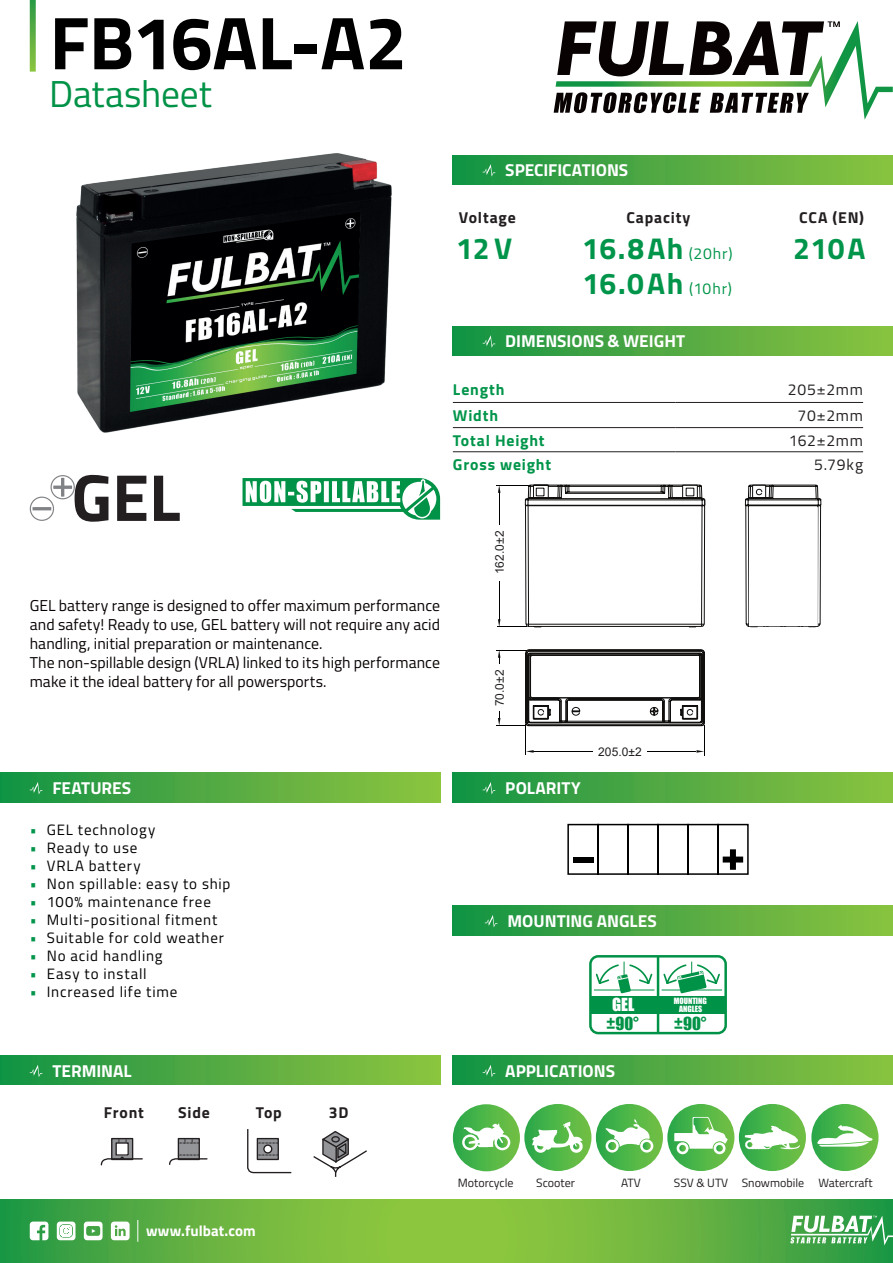
<style>
.page{position:relative;width:893px;height:1263px;background:#fff}
.page>*{position:absolute;margin:0;border:0;box-sizing:border-box;transform-origin:0 0}
.t1{font:700 75px "Titillium";letter-spacing:-.005em;color:#000001}
.t2{font:700 66.45px "Titillium";color:#231f20}
.t3{font:37.5px "Titillium";letter-spacing:-.005em;color:#009246}
.t4{font:700 30px "Titillium";letter-spacing:.05em;color:#00954a}
.t5{font:700 17.25px "Titillium";color:#fff}
.t6{font:16.5px "Impact";color:#009246}
.t7{font:16.5px "Impact";color:#fff}
.t8{font:15.75px/18.9px "Titillium";letter-spacing:.005em;color:#080302}
.t9{font:700 15.75px "Titillium";letter-spacing:.05em;color:#231f20}
.t10{font:700 15.75px "Titillium";letter-spacing:.055em;color:#00954a}
.t11{font:15.75px "Titillium";letter-spacing:.045em;color:#231f20}
.t12{font:15px "Titillium";letter-spacing:.055em;color:#000001}
.t13{font:700 15px "Titillium Web";letter-spacing:.005em;color:#fff}
.t14{font:12px "Titillium";color:#231f20}
.t15{font:12px "Arial";color:#231f20}
.t16{font:7.95px/7.4px "Impact";color:#fff;text-align:center}
.s1{font-weight:400;font-size:15.75px}
.s2{color:#00954a}
</style>
<div class="page">
<svg style="left:0;top:1199px;width:893px;height:64px;background:#68b441"></svg>
<svg style="left:30px;top:1221px;width:18px;height:19px"></svg>
<svg style="left:57px;top:1221px;width:18px;height:19px"></svg>
<svg style="left:84px;top:1221px;width:19px;height:19px"></svg>
<svg style="left:111px;top:1221px;width:19px;height:19px"></svg>
<svg style="left:137px;top:1220px;width:1px;height:22px"></svg>
<svg style="left:790px;top:1215px;width:103px;height:30px"></svg>
<svg style="left:30px;top:0;width:6px;height:72px"></svg>
<svg style="left:554px;top:21px;width:339px;height:99px"></svg>
<svg style="left:30px;top:475px;width:45px;height:46px"></svg>
<div style="left:453px;top:155px;width:440px;height:29px;background:linear-gradient(to right,#159345,#8dc240)"></div>
<svg style="left:483px;top:164px;width:12px;height:13px"></svg>
<hr style="left:453px;top:402px;width:222px;height:1px;background:#231f20">
<hr style="left:675px;top:402px;width:188px;height:1px;background:#231f20">
<hr style="left:453px;top:427px;width:222px;height:1px;background:#231f20">
<hr style="left:675px;top:427px;width:188px;height:1px;background:#231f20">
<hr style="left:453px;top:451px;width:222px;height:1px;background:#231f20">
<hr style="left:675px;top:451px;width:188px;height:1px;background:#231f20">
<div style="left:453px;top:326px;width:440px;height:29px;background:linear-gradient(to right,#159345,#8dc240)"></div>
<svg style="left:483px;top:335px;width:12px;height:13px"></svg>
<div style="left:453px;top:773px;width:440px;height:29px;background:linear-gradient(to right,#159345,#8dc240)"></div>
<svg style="left:483px;top:782px;width:12px;height:12px"></svg>
<div style="left:0;top:773px;width:440px;height:29px;background:linear-gradient(to right,#159345,#90c440)"></div>
<svg style="left:30px;top:782px;width:12px;height:12px"></svg>
<img style="left:77px;top:153px;width:315px;height:279px">
<svg style="left:243px;top:478px;width:197px;height:42px"></svg>
<svg style="left:567px;top:823px;width:182px;height:52px"></svg>
<div style="left:573px;top:856px;width:20px;height:6px;background:#000"></div>
<div style="left:453px;top:1056px;width:440px;height:29px;background:linear-gradient(to right,#159345,#8dc240)"></div>
<svg style="left:483px;top:1065px;width:12px;height:12px"></svg>
<div style="left:453px;top:906px;width:440px;height:29px;background:linear-gradient(to right,#159345,#8dc240)"></div>
<svg style="left:485px;top:915px;width:12px;height:12px"></svg>
<div style="left:0;top:1056px;width:440px;height:29px;background:linear-gradient(to right,#159345,#90c440)"></div>
<svg style="left:30px;top:1065px;width:12px;height:12px"></svg>
<div style="left:589px;top:955px;width:138px;height:79px;border:2px solid #009246;border-radius:8px"></div>
<div style="left:590px;top:996px;width:136px;height:17px;background:#009246"></div>
<hr style="left:657px;top:956px;width:2px;height:77px;background:#009246">
<svg style="left:594px;top:961px;width:60px;height:32px"></svg>
<hr style="left:692px;top:990px;width:30px;height:1px;background:#009246">
<svg style="left:662px;top:961px;width:59px;height:32px"></svg>
<svg style="left:453px;top:1104px;width:425px;height:67px"></svg>
<hr style="left:496px;top:725px;width:30px;height:1px;background:#000001">
<hr style="left:496px;top:650px;width:31px;height:1px;background:#000001">
<hr style="left:526px;top:725px;width:1px;height:30px;background:#000001">
<hr style="left:704px;top:725px;width:1px;height:30px;background:#000001">
<hr style="left:533px;top:751px;width:60px;height:1px;background:#000001">
<hr style="left:647px;top:751px;width:49px;height:1px;background:#000001">
<svg style="left:526px;top:750px;width:8px;height:3px"></svg>
<svg style="left:696px;top:750px;width:8px;height:3px"></svg>
<hr style="left:496px;top:485px;width:32px;height:1px;background:#000001">
<svg style="left:815px;top:485px;width:6px;height:142px"></svg>
<svg style="left:705px;top:485px;width:110px;height:143px"></svg>
<svg style="left:497px;top:485px;width:208px;height:241px"></svg>
<div style="left:749px;top:507px;width:69px;height:119px;background:#fff"></div>
<svg style="left:313px;top:1131px;width:54px;height:46px"></svg>
<div style="left:331px;top:1136px;width:9px;height:6px;border:1px solid #231f20;border-radius:50%"></div>
<div style="left:112px;top:1138px;width:21px;height:21px;background:#939598"></div>
<div style="left:111px;top:1138px;width:22px;height:22px;border:1px solid #231f20"></div>
<svg style="left:118px;top:1139px;width:9px;height:3px"></svg>
<div style="left:116px;top:1143px;width:12px;height:12px;background:#fff"></div>
<div style="left:115px;top:1142px;width:14px;height:14px;border:1px solid #231f20"></div>
<svg style="left:100px;top:1156px;width:43px;height:10px"></svg>
<div style="left:178px;top:1138px;width:21px;height:21px;background:#939598"></div>
<div style="left:178px;top:1138px;width:22px;height:22px;border:1px solid #231f20"></div>
<svg style="left:179px;top:1139px;width:20px;height:5px"></svg>
<svg style="left:169px;top:1154px;width:39px;height:11px"></svg>
<svg style="left:247px;top:1129px;width:45px;height:45px"></svg>
<h1 class="t1" style="left:50px;top:-14px;width:359px">FB16AL-A2</h1>
<h3 class="t3" style="left:49px;top:66px;width:164px">Datasheet</h3>
<p class="t5" style="left:505px;top:157px;width:125px">SPECIFICATIONS</p>
<p class="t9" style="left:459px;top:206px;width:58px">Voltage</p>
<p class="t9" style="left:626px;top:206px;width:66px">Capacity</p>
<p class="t9" style="left:799px;top:206px;width:66px">CCA (EN)</p>
<h3 class="t4" style="left:456px;top:226px;width:57px">12V</h3>
<h3 class="t4" style="left:582px;top:226px;width:152px">16.8Ah <span class="s1">(20hr)</span></h3>
<h3 class="t4" style="left:793px;top:226px;width:74px">210A</h3>
<h3 class="t4" style="left:582px;top:260px;width:151px">16.0Ah <span class="s1">(10hr)</span></h3>
<p class="t5" style="left:505px;top:328px;width:181px">DIMENSIONS &amp; WEIGHT</p>
<h2 class="t2" style="left:72px;top:447px;width:110px">GEL</h2>
<p class="t8" style="left:30px;top:595px;width:412px">GEL battery range is designed to offer maximum performance and safety! Ready to use, GEL battery will not require any acid handling, initial preparation or maintenance.<br>The non-spillable design (VRLA) linked to its high performance make it the ideal battery for all powersports.</p>
<p class="t10" style="left:453px;top:378px;width:53px">Length</p>
<p class="t11" style="left:788px;top:378px;width:77px">205±2mm</p>
<p class="t10" style="left:453px;top:403px;width:47px">Width</p>
<p class="t11" style="left:797px;top:404px;width:67px">70±2mm</p>
<p class="t10" style="left:453px;top:428px;width:93px">Total Height</p>
<p class="t11" style="left:789px;top:428px;width:76px">162±2mm</p>
<p class="t10" style="left:453px;top:453px;width:100px">Gross weight</p>
<p class="t11" style="left:814px;top:453px;width:50px">5.79kg</p>
<p class="t15" style="left:491px;top:574px;width:45px;rotate:-90deg">162.0±2</p>
<p class="t15" style="left:491px;top:706px;width:38px;rotate:-90deg">70.0±2</p>
<p class="t5" style="left:52px;top:775px;width:80px">FEATURES</p>
<p class="t12" style="left:30px;top:818px;width:127px"><span class="s2">•</span> GEL technology</p>
<p class="t12" style="left:30px;top:836px;width:109px"><span class="s2">•</span> Ready to use</p>
<p class="t12" style="left:30px;top:854px;width:112px"><span class="s2">•</span> VRLA battery</p>
<p class="t12" style="left:30px;top:872px;width:202px"><span class="s2">•</span> Non spillable: easy to ship</p>
<p class="t12" style="left:30px;top:890px;width:183px"><span class="s2">•</span> 100% maintenance free</p>
<p class="t12" style="left:30px;top:908px;width:189px"><span class="s2">•</span> Multi-positional fitment</p>
<p class="t12" style="left:30px;top:926px;width:196px"><span class="s2">•</span> Suitable for cold weather</p>
<p class="t12" style="left:30px;top:944px;width:134px"><span class="s2">•</span> No acid handling</p>
<p class="t12" style="left:30px;top:962px;width:119px"><span class="s2">•</span> Easy to install</p>
<p class="t12" style="left:30px;top:980px;width:149px"><span class="s2">•</span> Increased life time</p>
<p class="t5" style="left:52px;top:1057px;width:81px">TERMINAL</p>
<p class="t9" style="left:104px;top:1100px;width:42px">Front</p>
<p class="t9" style="left:178px;top:1100px;width:33px">Side</p>
<p class="t9" style="left:256px;top:1100px;width:27px">Top</p>
<p class="t9" style="left:329px;top:1100px;width:21px">3D</p>
<p class="t5" style="left:505px;top:775px;width:77px">POLARITY</p>
<p class="t15" style="left:598px;top:743px;width:45px">205.0±2</p>
<p class="t5" style="left:507px;top:908px;width:151px">MOUNTING ANGLES</p>
<p class="t16" style="left:674px;top:997px;width:35px">MOUNTING<br>ANGLES</p>
<p class="t7" style="left:612px;top:992px;width:24px">GEL</p>
<p class="t6" style="left:607px;top:1010px;width:34px">±90°</p>
<p class="t6" style="left:674px;top:1010px;width:34px">±90°</p>
<p class="t5" style="left:505px;top:1057px;width:111px">APPLICATIONS</p>
<p class="t13" style="left:146px;top:1219px;width:111px">www.fulbat.com</p>
<p class="t14" style="left:458px;top:1174px;width:57px">Motorcycle</p>
<p class="t14" style="left:536px;top:1174px;width:40px">Scooter</p>
<p class="t14" style="left:818px;top:1174px;width:56px">Watercraft</p>
<p class="t14" style="left:621px;top:1174px;width:21px">ATV</p>
<p class="t14" style="left:674px;top:1174px;width:132px">SSV &amp; UTV Snowmobile</p>
</div>
